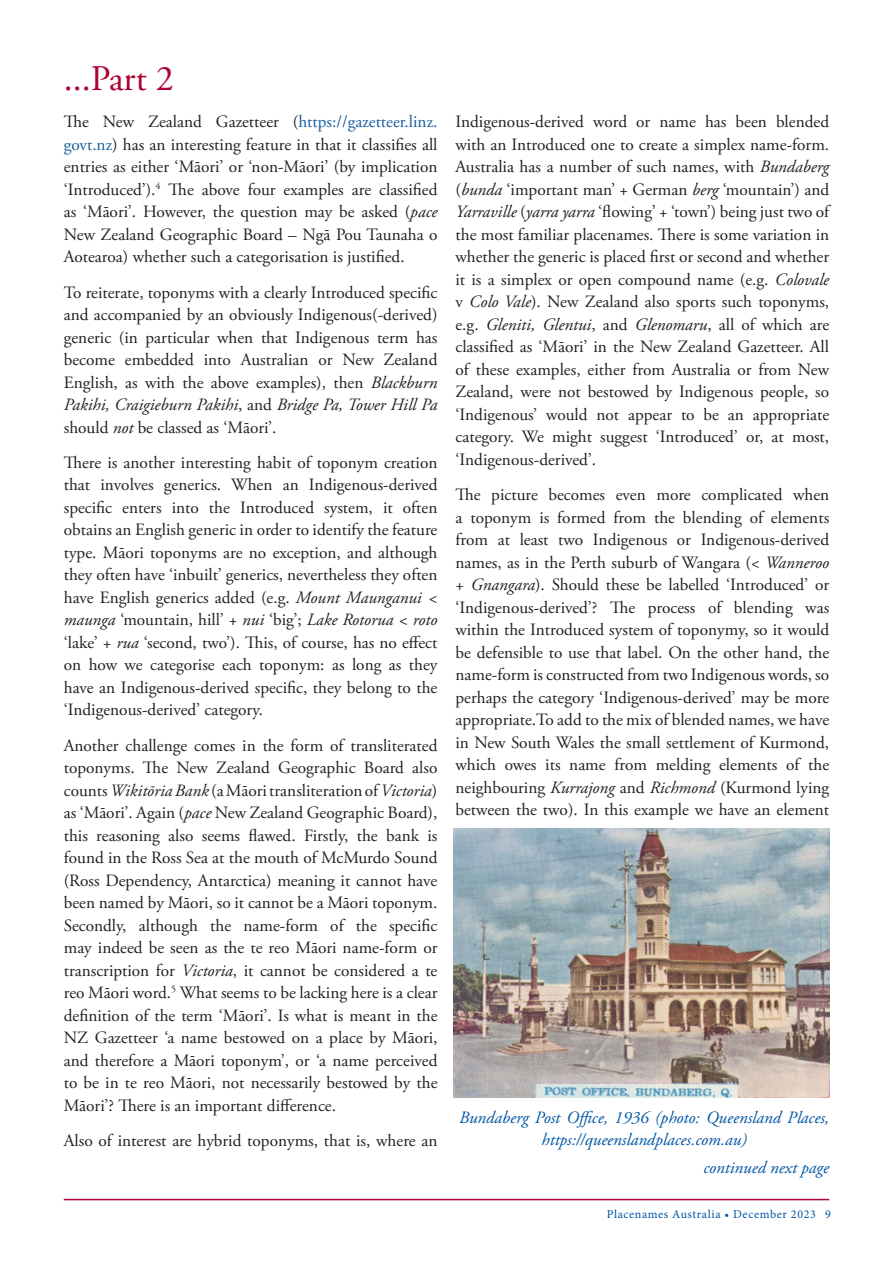
<style>
.page{position:relative;width:893px;height:1263px;background:#fff}
.page>*{position:absolute;margin:0;border:0;box-sizing:border-box;transform-origin:0 0}
.heading{font:36px "Adobe Garamond Pro";color:#ab0333}
.text{font:17.25px/22.5px "Adobe Garamond Pro";color:#231f20;text-align:justify}
.t1{font:italic 17.25px/22.5px "Adobe Garamond Pro";color:#0155a5;text-align:center}
.t2{font:12px "Minion Pro";letter-spacing:.05em;color:#0155a5}
.s1{color:#175d9e}
.s2{font-style:italic}
</style>
<div class="page">
<hr style="left:64px;top:1199px;width:765px;height:1px;background:#ab0333">
<img style="left:454px;top:828px;width:375px;height:269px">
<p class="heading" style="left:64px;top:57px;width:112px">...Part 2</p>
<p class="text" style="left:64px;top:111px;width:375px">The New Zealand Gazetteer (<span class="s1">https://gazetteer.linz. govt.nz</span>) has an interesting feature in that it classifies all entries as either ‘Māori’ or ‘non-Māori’ (by implication ‘Introduced’).<sup>4</sup> The above four examples are classified as ‘Māori’. However, the question may be asked (<span class="s2">pace </span>New Zealand Geographic Board – Ngā Pou Taunaha o Aotearoa) whether such a categorisation is justified.</p>
<p class="text" style="left:64px;top:281px;width:375px">To reiterate, toponyms with a clearly Introduced specific and accompanied by an obviously Indigenous(-derived) generic (in particular when that Indigenous term has become embedded into Australian or New Zealand English, as with the above examples), then <span class="s2">Blackburn Pakihi, Craigieburn Pakihi</span>, and <span class="s2">Bridge Pa, Tower Hill Pa </span>should <span class="s2">not</span> be classed as ‘Māori’.</p>
<p class="text" style="left:64px;top:452px;width:375px">There is another interesting habit of toponym creation that involves generics. When an Indigenous-derived specific enters into the Introduced system, it often obtains an English generic in order to identify the feature type. Māori toponyms are no exception, and although they often have ‘inbuilt’ generics, nevertheless they often have English generics added (e.g. <span class="s2">Mount Maunganui &lt; maunga</span> ‘mountain, hill’ + <span class="s2">nui</span> ‘big’; <span class="s2">Lake Rotorua &lt; roto </span>‘lake’ + <span class="s2">rua</span> ‘second, two’). This, of course, has no effect on how we categorise each toponym: as long as they have an Indigenous-derived specific, they belong to the ‘Indigenous-derived’ category.</p>
<p class="text" style="left:64px;top:734px;width:375px">Another challenge comes in the form of transliterated toponyms. The New Zealand Geographic Board also counts <span class="s2">Wikitōria Bank</span> (a Māori transliteration of <span class="s2">Victoria</span>) as ‘Māori’. Again (<span class="s2">pace</span> New Zealand Geographic Board), this reasoning also seems flawed. Firstly, the bank is found in the Ross Sea at the mouth of McMurdo Sound (Ross Dependency, Antarctica) meaning it cannot have been named by Māori, so it cannot be a Māori toponym.<br>Secondly, although the name-form of the specific may indeed be seen as the te reo Māori name-form or transcription for <span class="s2">Victoria</span>, it cannot be considered a te reo Māori word.<sup>5</sup> What seems to be lacking here is a clear definition of the term ‘Māori’. Is what is meant in the NZ Gazetteer ‘a name bestowed on a place by Māori, and therefore a Māori toponym’, or ‘a name perceived to be in te reo Māori, not necessarily bestowed by the Māori’? There is an important difference.</p>
<p class="text" style="left:64px;top:1130px;width:375px">Also of interest are hybrid toponyms, that is, where an</p>
<p class="text" style="left:455px;top:111px;width:376px">Indigenous-derived word or name has been blended with an Introduced one to create a simplex name-form.<br>Australia has a number of such names, with <span class="s2">Bundaberg </span>(<span class="s2">bunda</span> ‘important man’ + German <span class="s2">berg</span> ‘mountain’) and <span class="s2">Yarraville</span> (<span class="s2">yarra yarra</span> ‘flowing’ + ‘town’) being just two of the most familiar placenames. There is some variation in whether the generic is placed first or second and whether it is a simplex or open compound name (e.g. <span class="s2">Colovale </span>v <span class="s2">Colo Vale</span>). New Zealand also sports such toponyms, e.g. <span class="s2">Gleniti, Glentui</span>, and <span class="s2">Glenomaru</span>, all of which are classified as ‘Māori’ in the New Zealand Gazetteer. All of these examples, either from Australia or from New Zealand, were not bestowed by Indigenous people, so ‘Indigenous’ would not appear to be an appropriate category. We might suggest ‘Introduced’ or, at most, ‘Indigenous-derived’.</p>
<p class="text" style="left:455px;top:484px;width:375px">The picture becomes even more complicated when a toponym is formed from the blending of elements from at least two Indigenous or Indigenous-derived names, as in the Perth suburb of Wangara (&lt; <span class="s2">Wanneroo </span>+ <span class="s2">Gnangara</span>). Should these be labelled ‘Introduced’ or ‘Indigenous-derived’? The process of blending was within the Introduced system of toponymy, so it would be defensible to use that label. On the other hand, the name-form is constructed from two Indigenous words, so perhaps the category ‘Indigenous-derived’ may be more appropriate.To add to the mix of blended names, we have in New South Wales the small settlement of Kurmond, which owes its name from melding elements of the neighbouring <span class="s2">Kurrajong</span> and <span class="s2">Richmond</span> (Kurmond lying between the two). In this example we have an element</p>
<p class="t1" style="left:459px;top:1107px;width:371px">Bundaberg Post Office, 1936 (photo: Queensland Places, https://queenslandplaces.com.au)</p>
<p class="t1" style="left:703px;top:1157px;width:127px">continued next page</p>
<p class="t2" style="left:607px;top:1206px;width:226px">Placenames Australia • December 2023 9</p>
</div>
